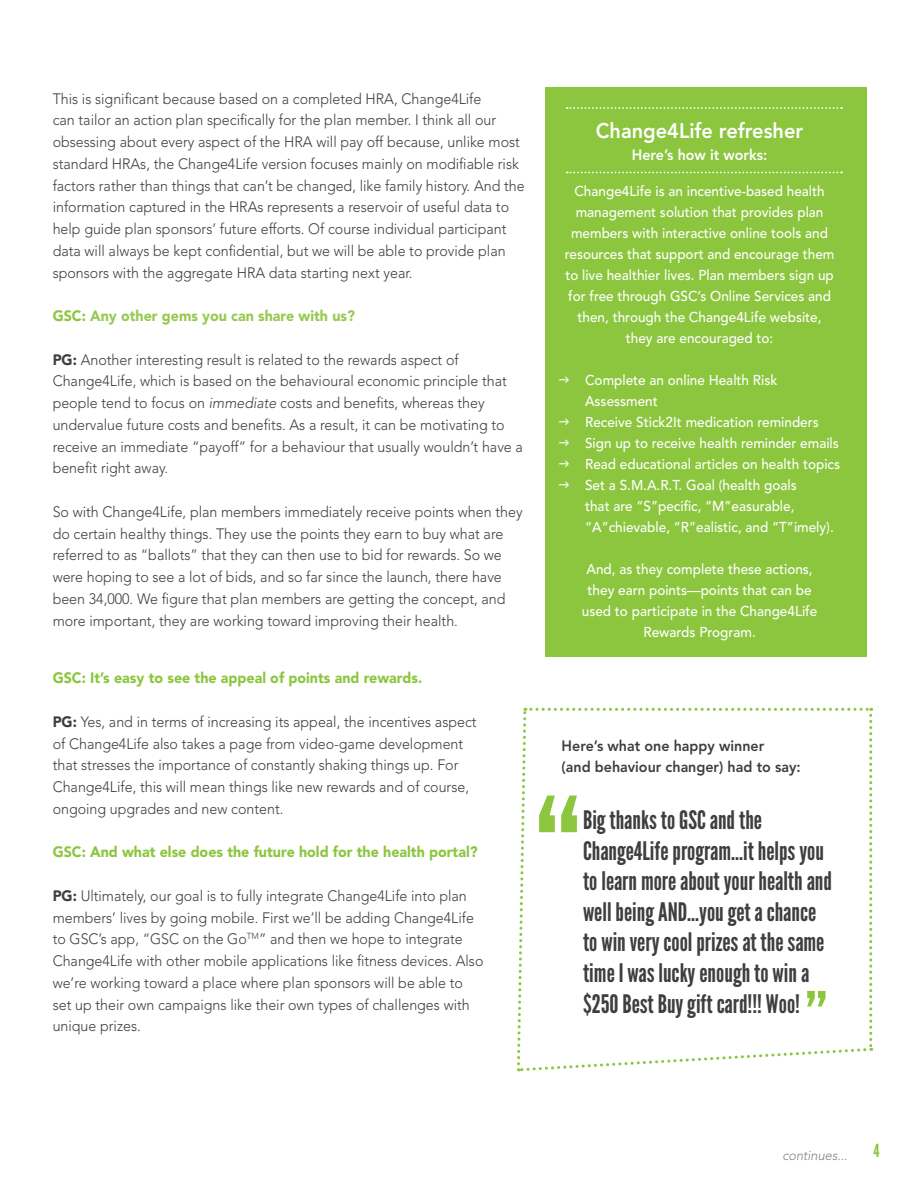
<style>
.page{position:relative;width:918px;height:1188px;background:#fff}
.page>*{position:absolute;margin:0;border:0;box-sizing:border-box;transform-origin:0 0}
.t1{font:25.5px/30.6px "League Gothic";color:#3e3e3f}
.t2{font:800 21px "Avenir LT Std";color:#fff;scale:.95 1}
.t3{font:18px "League Gothic";color:#8bc63e}
.t4{font:300 15px/21.8px "Avenir LT Std";color:#3e3e3f;scale:.95 1}
.t5{font:900 15px "Avenir LT Std";color:#8bc63e;scale:.95 1}
.t6{font:800 15px "Avenir LT Std";color:#3e3e3f;scale:.95 1}
.t7{font:900 15px "Avenir LT Std";color:#96ca4e;scale:.95 1}
.t8{font:800 15px "Avenir LT Std";color:#fff;scale:.95 1}
.t9{font:500 14.25px/21px "Avenir LT Std";color:#fff;text-align:center;scale:.95 1}
.t10{font:italic 300 13.5px "Avenir LT Std";color:#808285;scale:.95 1}
.s1{color:#8bc63e}
.s2{font-weight:900}
.s3{font-style:italic}
</style>
<div class="page">
<div style="left:545px;top:87px;width:322px;height:569px;background:#8bc63e"></div>
<svg style="left:567px;top:107px;width:275px;height:2px"></svg>
<svg style="left:567px;top:172px;width:275px;height:1px"></svg>
<svg style="left:517px;top:708px;width:355px;height:364px"></svg>
<p class="t4" style="left:53px;top:88px;width:498px">This is significant because based on a completed HRA, Change4Life<br>can tailor an action plan specifically for the plan member. I think all our obsessing about every aspect of the HRA will pay off because, unlike most standard HRAs, the Change4Life version focuses mainly on modifiable risk factors rather than things that can’t be changed, like family history. And the information captured in the HRAs represents a reservoir of useful data to help guide plan sponsors’ future efforts. Of course individual participant data will always be kept confidential, but we will be able to provide plan sponsors with the aggregate HRA data starting next year.</p>
<p class="t7" style="left:53px;top:307px;width:320px"><span class="s1">GSC:</span> Any other gems you can share with us?</p>
<p class="t4" style="left:53px;top:349px;width:497px"><span class="s2">PG:</span> Another interesting result is related to the rewards aspect of Change4Life, which is based on the behavioural economic principle that people tend to focus on <span class="s3">immediate</span> costs and benefits, whereas they undervalue future costs and benefits. As a result, it can be motivating to receive an immediate “payoff” for a behaviour that usually wouldn’t have a benefit right away.</p>
<p class="t4" style="left:53px;top:501px;width:496px">So with Change4Life, plan members immediately receive points when they do certain healthy things. They use the points they earn to buy what are referred to as “ballots” that they can then use to bid for rewards. So we were hoping to see a lot of bids, and so far since the launch, there have been 34,000. We figure that plan members are getting the concept, and more important, they are working toward improving their health.</p>
<p class="t5" style="left:53px;top:669px;width:391px">GSC: It’s easy to see the appeal of points and rewards.</p>
<p class="t4" style="left:53px;top:711px;width:448px"><span class="s2">PG:</span> Yes, and in terms of increasing its appeal, the incentives aspect of Change4Life also takes a page from video-game development that stresses the importance of constantly shaking things up. For Change4Life, this will mean things like new rewards and of course, ongoing upgrades and new content.</p>
<p class="t5" style="left:53px;top:843px;width:449px">GSC: And what else does the future hold for the health portal?</p>
<p class="t4" style="left:53px;top:885px;width:455px"><span class="s2">PG:</span> Ultimately, our goal is to fully integrate Change4Life into plan members’ lives by going mobile. First we’ll be adding Change4Life to GSC’s app, “GSC on the Go<sup>TM</sup>” and then we hope to integrate Change4Life with other mobile applications like fitness devices. Also we’re working toward a place where plan sponsors will be able to set up their own campaigns like their own types of challenges with unique prizes.</p>
<p class="t2" style="left:596px;top:119px;width:220px">Change4Life refresher</p>
<p class="t8" style="left:632px;top:146px;width:144px">Here’s how it works:</p>
<p class="t9" style="left:565px;top:181px;width:285px">Change4Life is an incentive-based health management solution that provides plan members with interactive online tools and resources that support and encourage them to live healthier lives. Plan members sign up for free through GSC’s Online Services and then, through the Change4Life website,</p>
<p class="t9" style="left:626px;top:328px;width:157px">they are encouraged to:</p>
<p class="t9" style="left:585px;top:370px;width:204px;text-align:left">Complete an online Health Risk<br>Assessment</p>
<p class="t9" style="left:585px;top:412px;width:247px">Receive Stick2It medication reminders</p>
<p class="t9" style="left:585px;top:433px;width:269px">Sign up to receive health reminder emails</p>
<p class="t9" style="left:585px;top:454px;width:270px">Read educational articles on health topics</p>
<p class="t9" style="left:585px;top:475px;width:263px;text-align:left">Set a S.M.A.R.T. Goal (health goals<br>that are “S”pecific, “M”easurable, “A”chievable, “R”ealistic, and “T”imely).</p>
<p class="t9" style="left:586px;top:559px;width:240px">And, as they complete these actions,</p>
<p class="t9" style="left:588px;top:580px;width:237px">they earn points—points that can be</p>
<p class="t9" style="left:582px;top:601px;width:249px">used to participate in the Change4Life<br>Rewards Program.</p>
<p class="t6" style="left:562px;top:736px;width:215px">Here’s what one happy winner</p>
<p class="t6" style="left:562px;top:758px;width:253px">(and behaviour changer) had to say:</p>
<p class="t1" style="left:583px;top:805px;width:250px">Big thanks to GSC and the<br>Change4Life program…it helps you to learn more about your health and well being AND…you get a chance to win very cool prizes at the same time I was lucky enough to win a $250 Best Buy gift card!!! Woo!</p>
<p class="t10" style="left:782px;top:1147px;width:70px">continues...</p>
<p class="t3" style="left:873px;top:1140px;width:8px">4</p>
</div>
